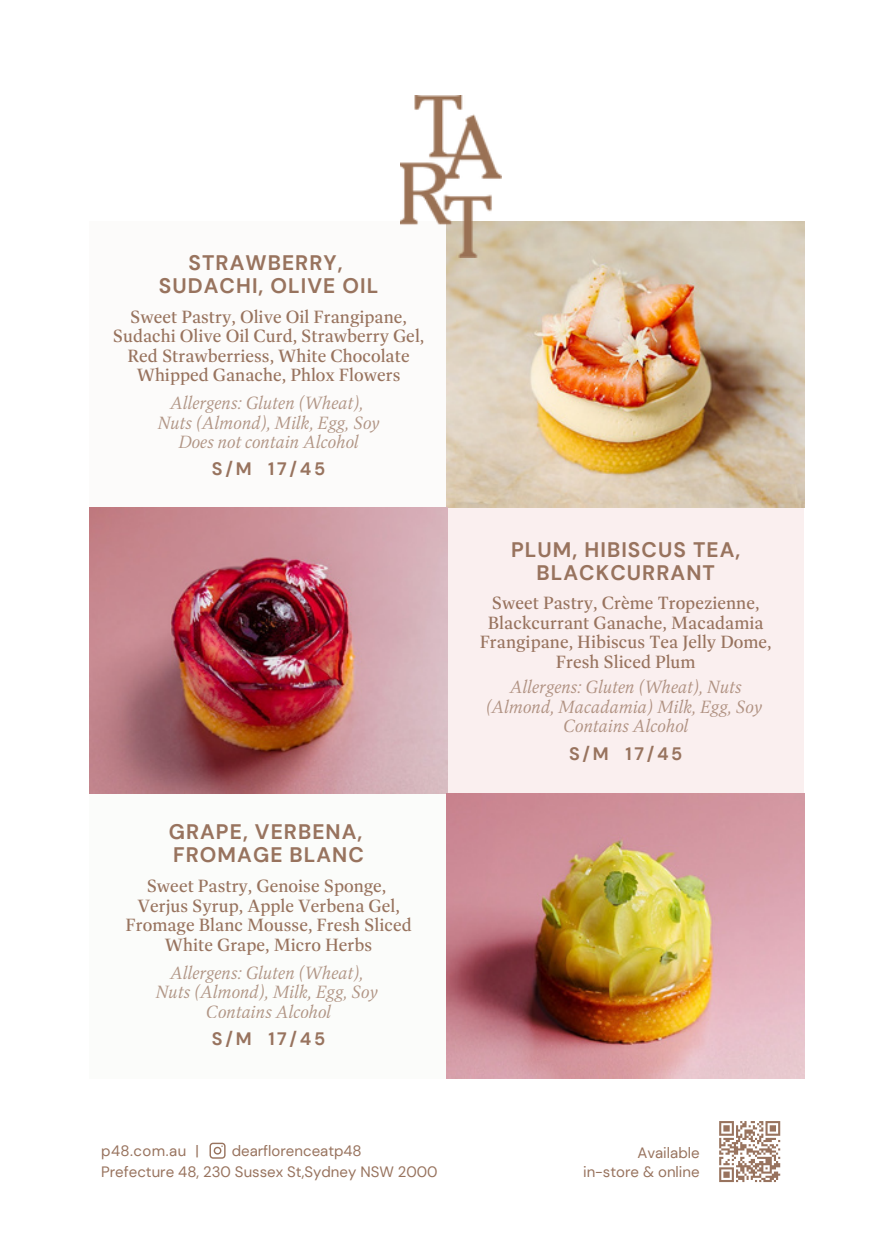
<style>
.page{position:relative;width:894px;height:1258px;background:#fff}
.page>*{position:absolute;margin:0;border:0;box-sizing:border-box;transform-origin:0 0}
.t1{font:700 21px/22.8px "DM Sans";letter-spacing:.05em;color:#98735e;text-align:center}
.t2{font:500 18px/19.5px "Dashiell Bright TEST";color:#98735e;text-align:center}
.t3{font:italic 18px/19.5px "Dashiell Bright TEST";color:#98735e;text-align:center}
.t4{font:700 18px "DM Sans";letter-spacing:.15em;color:#98735e}
.t5{font:15px "DM Sans";color:#98735e}
</style>
<div class="page">
<div style="left:89px;top:221px;width:714px;height:286px;background:#fcfbfa"></div>
<div style="left:89px;top:793px;width:714px;height:285px;background:#fbfcfa"></div>
<div style="left:89px;top:507px;width:714px;height:286px;background:#faefef"></div>
<img style="left:446px;top:221px;width:358px;height:286px">
<img style="left:89px;top:507px;width:358px;height:286px">
<img style="left:446px;top:793px;width:358px;height:286px">
<img style="left:400px;top:95px;width:101px;height:162px">
<svg style="left:719px;top:1121px;width:62px;height:62px"></svg>
<svg style="left:209px;top:1142px;width:16px;height:16px"></svg>
<p class="t1" style="left:159px;top:252px;width:221px">STRAWBERRY,<br>SUDACHI, OLIVE OIL</p>
<h4 class="t2" style="left:113px;top:306px;width:313px">Sweet Pastry, Olive Oil Frangipane, Sudachi Olive Oil Curd, Strawberry Gel, Red Strawberriess, White Chocolate Whipped Ganache, Phlox Flowers</h4>
<p class="t3" style="left:157px;top:393px;width:224px">Allergens: Gluten (Wheat),<br>Nuts (Almond), Milk, Egg, Soy<br>Does not contain Alcohol</p>
<h2 class="t4" style="left:212px;top:457px;width:115px">S/M 17/45</h2>
<h3 class="t1" style="left:169px;top:820px;width:197px;text-align:left">GRAPE, VERBENA,<br>FROMAGE BLANC</h3>
<p class="t2" style="left:125px;top:875px;width:288px">Sweet Pastry, Genoise Sponge,<br>Verjus Syrup, Apple Verbena Gel,<br>Fromage Blanc Mousse, Fresh Sliced<br>White Grape, Micro Herbs</p>
<p class="t3" style="left:155px;top:962px;width:224px">Allergens: Gluten (Wheat),<br>Nuts (Almond), Milk, Egg, Soy<br>Contains Alcohol</p>
<h1 class="t4" style="left:212px;top:1026px;width:115px">S/M 17/45</h1>
<h4 class="t5" style="left:101px;top:1141px;width:99px">p48.com.au |</h4>
<h4 class="t5" style="left:232px;top:1141px;width:131px">dearflorenceatp48</h4>
<p class="t5" style="left:101px;top:1162px;width:338px">Prefecture 48, 230 Sussex St,Sydney NSW 2000</p>
<h1 class="t1" style="left:511px;top:539px;width:231px">PLUM, HIBISCUS TEA,<br>BLACKCURRANT</h1>
<h2 class="t2" style="left:479px;top:592px;width:293px">Sweet Pastry, Crème Tropezienne,<br>Blackcurrant Ganache, Macadamia<br>Frangipane, Hibiscus Tea Jelly Dome,<br>Fresh Sliced Plum</h2>
<p class="t3" style="left:485px;top:677px;width:278px">Allergens: Gluten (Wheat), Nuts (Almond, Macadamia) Milk, Egg, Soy<br>Contains Alcohol</p>
<h3 class="t4" style="left:569px;top:742px;width:115px">S/M 17/45</h3>
<h1 class="t5" style="left:637px;top:1143px;width:64px">Available</h1>
<h3 class="t5" style="left:583px;top:1162px;width:118px">in-store &amp; online</h3>
</div>
